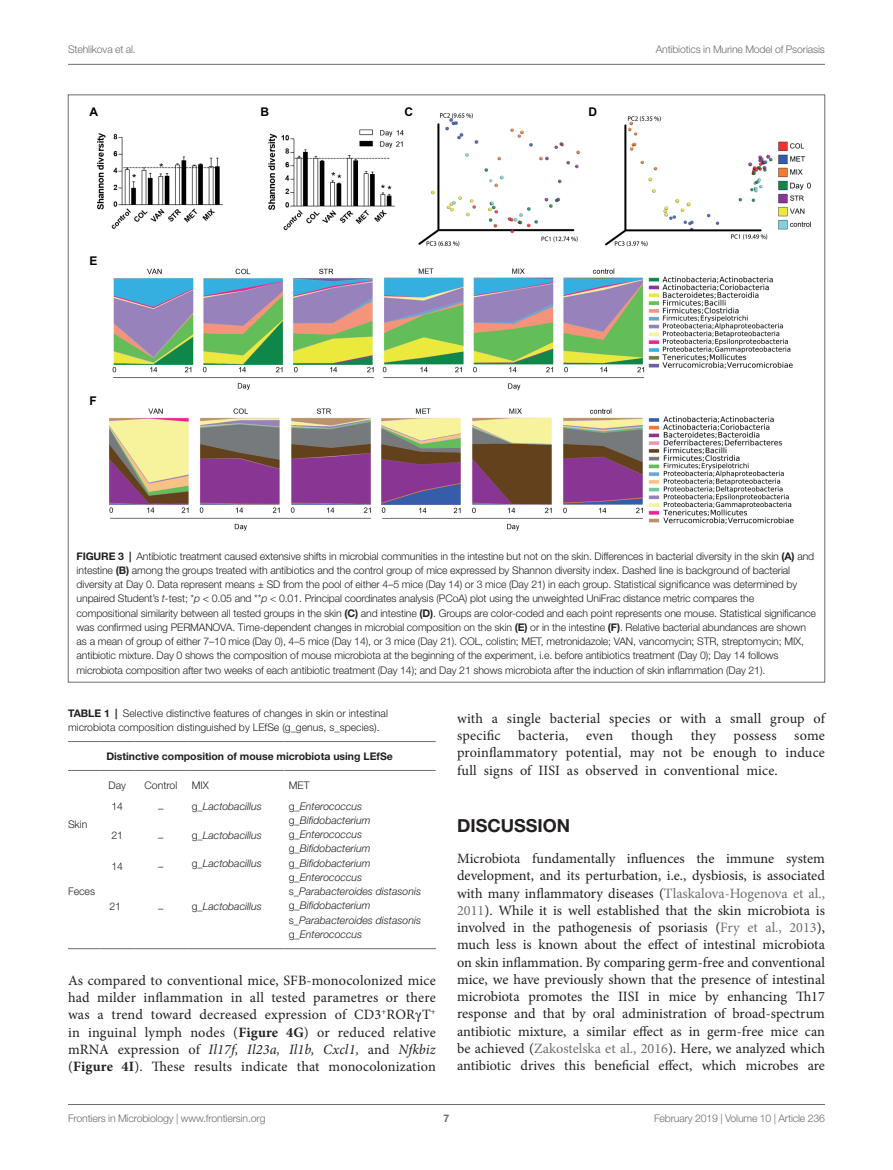
<style>
.page{position:relative;width:893px;height:1170px;background:#fff}
.page>*{position:absolute;margin:0;border:0;box-sizing:border-box;transform-origin:0 0}
.HEAD_1{font:700 18px "Helvetica Neue LT Std";color:#231f20}
.TEXT_FLUSH{font:14.25px/17.2px "Minion Pro";letter-spacing:.005em;color:#231f20;text-align:justify}
.t1{font:700 12px "Arial";color:#000001}
.FIG_LEG{font:300 10.5px/14.2px "Helvetica Neue LT Std";letter-spacing:-.01em;color:#231f20}
.TB_TX{font:italic 300 10.5px/14.2px "Helvetica Neue LT Std";color:#231f20}
.t2{font:300 10.5px "Helvetica Neue LT Std";letter-spacing:-.015em;color:#6c6d70}
.TT_NO_RULE{font:300 10.5px/14.2px "Helvetica Neue LT Std";color:#231f20}
.TB_CH{font:700 10.5px "Helvetica Neue LT Std";color:#231f20}
.TB_TX-2{font:300 10.5px "Helvetica Neue LT Std";color:#231f20}
.t3{font:700 10.5px "Helvetica Neue LT Std";color:#6c6d70}
.s1{font-weight:700}
.s2{font-style:italic}
.s3{font-style:normal}
.s4{color:#6c6d70}
.s5{font-family:"STIX General"}
</style>
<div class="page">
<hr style="left:68px;top:64px;width:757px;height:1px;background:#6c6d70">
<hr style="left:68px;top:1104px;width:757px;height:1px;background:#6c6d70">
<img style="left:97px;top:113px;width:713px;height:417px">
<hr style="left:68px;top:741px;width:32px;height:1px;background:#6c6d70">
<hr style="left:100px;top:741px;width:35px;height:1px;background:#6c6d70">
<hr style="left:135px;top:741px;width:52px;height:1px;background:#6c6d70">
<hr style="left:187px;top:741px;width:97px;height:1px;background:#6c6d70">
<hr style="left:284px;top:741px;width:152px;height:1px;background:#6c6d70">
<hr style="left:68px;top:770px;width:32px;height:1px;background:#6c6d70">
<hr style="left:100px;top:770px;width:35px;height:1px;background:#6c6d70">
<hr style="left:135px;top:770px;width:52px;height:1px;background:#6c6d70">
<hr style="left:187px;top:770px;width:97px;height:1px;background:#6c6d70">
<hr style="left:284px;top:770px;width:152px;height:1px;background:#6c6d70">
<hr style="left:100px;top:948px;width:35px;height:1px;background:#6c6d70">
<hr style="left:135px;top:948px;width:52px;height:1px;background:#6c6d70">
<hr style="left:187px;top:948px;width:97px;height:1px;background:#6c6d70">
<hr style="left:284px;top:948px;width:152px;height:1px;background:#6c6d70">
<hr style="left:68px;top:948px;width:32px;height:1px;background:#6c6d70">
<p class="t2" style="left:68px;top:42px;width:69px">Stehlikova et al.</p>
<p class="t2" style="left:656px;top:42px;width:171px">Antibiotics in Murine Model of Psoriasis</p>
<p class="t1" style="left:89px;top:103px;width:10px">A</p>
<p class="t1" style="left:260px;top:103px;width:10px">B</p>
<p class="t1" style="left:405px;top:103px;width:10px">C</p>
<p class="t1" style="left:588px;top:103px;width:10px">D</p>
<p class="t1" style="left:89px;top:253px;width:10px">E</p>
<p class="t1" style="left:89px;top:393px;width:9px">F</p>
<p class="FIG_LEG" style="left:77px;top:548px;width:741px"><span class="s1">FIGURE 3 |</span> Antibiotic treatment caused extensive shifts in microbial communities in the intestine but not on the skin. Differences in bacterial diversity in the skin <span class="s1">(A)</span> and intestine <span class="s1">(B)</span> among the groups treated with antibiotics and the control group of mice expressed by Shannon diversity index. Dashed line is background of bacterial diversity at Day 0. Data represent means ± SD from the pool of either 4–5 mice (Day 14) or 3 mice (Day 21) in each group. Statistical significance was determined by unpaired Student’s <span class="s2">t</span>-test; *<span class="s2">p</span> &lt; 0.05 and **<span class="s2">p</span> &lt; 0.01. Principal coordinates analysis (PCoA) plot using the unweighted UniFrac distance metric compares the compositional similarity between all tested groups in the skin <span class="s1">(C)</span> and intestine <span class="s1">(D)</span>. Groups are color-coded and each point represents one mouse. Statistical significance was confirmed using PERMANOVA. Time-dependent changes in microbial composition on the skin <span class="s1">(E)</span> or in the intestine <span class="s1">(F)</span>. Relative bacterial abundances are shown as a mean of group of either 7–10 mice (Day 0), 4–5 mice (Day 14), or 3 mice (Day 21). COL, colistin; MET, metronidazole; VAN, vancomycin; STR, streptomycin; MIX, antibiotic mixture. Day 0 shows the composition of mouse microbiota at the beginning of the experiment, i.e. before antibiotics treatment (Day 0); Day 14 follows microbiota composition after two weeks of each antibiotic treatment (Day 14); and Day 21 shows microbiota after the induction of skin inflammation (Day 21).</p>
<p class="TT_NO_RULE" style="left:68px;top:705px;width:321px"><span class="s1">TABLE 1 |</span> Selective distinctive features of changes in skin or intestinal microbiota composition distinguished by LEfSe (g_genus, s_species).</p>
<p class="TB_CH" style="left:106px;top:749px;width:288px">Distinctive composition of mouse microbiota using LEfSe</p>
<p class="TB_TX-2" style="left:108px;top:778px;width:19px">Day</p>
<p class="TB_TX-2" style="left:144px;top:778px;width:34px">Control</p>
<p class="TB_TX-2" style="left:192px;top:778px;width:19px">MIX</p>
<p class="TB_TX-2" style="left:289px;top:778px;width:22px">MET</p>
<p class="TB_TX-2" style="left:68px;top:817px;width:21px">Skin</p>
<p class="TEXT_FLUSH" style="left:457px;top:709px;width:369px">with a single bacterial species or with a small group of specific bacteria, even though they possess some proinflammatory potential, may not be enough to induce full signs of IISI as observed in conventional mice.</p>
<p class="TB_TX-2" style="left:111px;top:799px;width:13px">14</p>
<p class="TB_TX-2" style="left:158px;top:801px;width:7px">–</p>
<p class="TB_TX" style="left:192px;top:799px;width:72px"><span class="s3">g_</span>Lactobacillus</p>
<p class="TB_TX" style="left:289px;top:798px;width:83px"><span class="s3">g_</span>Enterococcus <span class="s3">g_</span>Bifidobacterium</p>
<p class="TB_TX-2" style="left:111px;top:828px;width:13px">21</p>
<p class="TB_TX-2" style="left:158px;top:830px;width:7px">–</p>
<p class="TB_TX" style="left:192px;top:827px;width:72px"><span class="s3">g_</span>Lactobacillus</p>
<p class="TB_TX" style="left:289px;top:827px;width:83px"><span class="s3">g_</span>Enterococcus <span class="s3">g_</span>Bifidobacterium</p>
<p class="HEAD_1" style="left:457px;top:814px;width:115px">DISCUSSION</p>
<p class="TEXT_FLUSH" style="left:457px;top:849px;width:369px">Microbiota fundamentally influences the immune system development, and its perturbation, i.e., dysbiosis, is associated with many inflammatory diseases (<span class="s4">Tlaskalova-Hogenova et al., 2011</span>). While it is well established that the skin microbiota is involved in the pathogenesis of psoriasis (<span class="s4">Fry et al., 2013</span>), much less is known about the effect of intestinal microbiota on skin inflammation. By comparing germ-free and conventional mice, we have previously shown that the presence of intestinal microbiota promotes the IISI in mice by enhancing Th17 response and that by oral administration of broad-spectrum antibiotic mixture, a similar effect as in germ-free mice can be achieved (<span class="s4">Zakostelska et al., 2016</span>). Here, we analyzed which antibiotic drives this beneficial effect, which microbes are</p>
<p class="TB_TX-2" style="left:111px;top:859px;width:13px">14</p>
<p class="TB_TX-2" style="left:158px;top:859px;width:7px">–</p>
<p class="TB_TX" style="left:192px;top:855px;width:72px"><span class="s3">g_</span>Lactobacillus</p>
<p class="TB_TX" style="left:289px;top:855px;width:134px"><span class="s3">g_</span>Bifidobacterium <span class="s3">g_</span>Enterococcus <span class="s3">s_</span>Parabacteroides distasonis</p>
<p class="TB_TX-2" style="left:109px;top:900px;width:13px">21</p>
<p class="TB_TX-2" style="left:158px;top:901px;width:7px">–</p>
<p class="TB_TX" style="left:192px;top:898px;width:72px"><span class="s3">g_</span>Lactobacillus</p>
<p class="TB_TX" style="left:289px;top:898px;width:134px"><span class="s3">g_</span>Bifidobacterium <span class="s3">s_</span>Parabacteroides distasonis <span class="s3">g_</span>Enterococcus</p>
<p class="TB_TX-2" style="left:68px;top:884px;width:29px">Feces</p>
<p class="TEXT_FLUSH" style="left:68px;top:971px;width:369px">As compared to conventional mice, SFB-monocolonized mice had milder inflammation in all tested parametres or there was a trend toward decreased expression of CD3<sup>+</sup>ROR<span class="s5">γ</span>T<sup>+ </sup>in inguinal lymph nodes (<span class="s1">Figure 4G</span>) or reduced relative mRNA expression of <span class="s2">Il17f, Il23a, Il1b, Cxcl1,</span> and <span class="s2">Nfkbiz </span>(<span class="s1">Figure 4I</span>). These results indicate that monocolonization</p>
<p class="t2" style="left:68px;top:1111px;width:199px">Frontiers in Microbiology | www.frontiersin.org</p>
<p class="t3" style="left:444px;top:1111px;width:7px">7</p>
<p class="t2" style="left:654px;top:1111px;width:172px">February 2019 | Volume 10 | Article 236</p>
</div>
